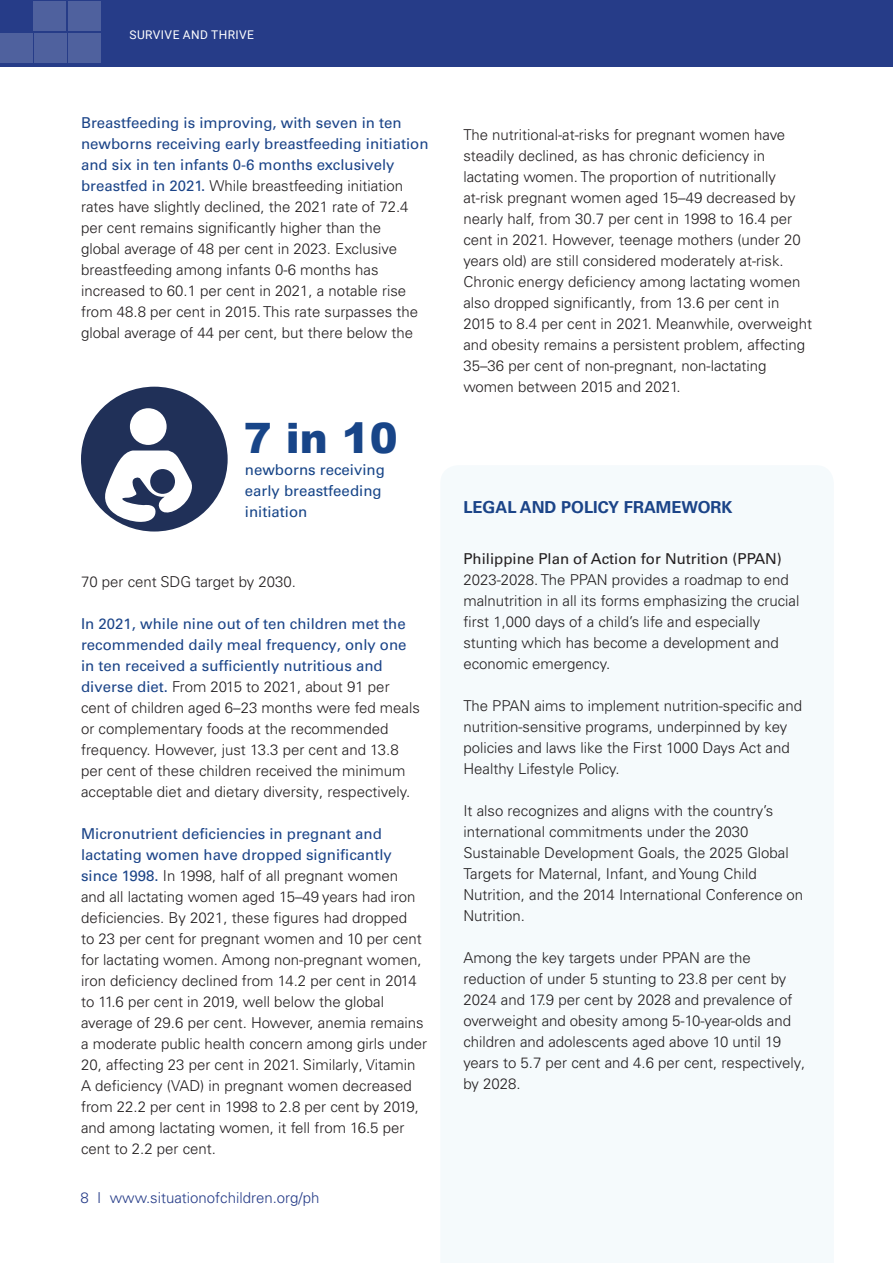
<style>
.page{position:relative;width:893px;height:1263px;background:#fff}
.page>*{position:absolute;margin:0;border:0;box-sizing:border-box;transform-origin:0 0}
.t1{font:900 42px "Arial";color:#184588}
.t2{font:700 16.5px "Univers LT Pro 65";color:#1b4488}
.t3{font:300 15px/21px "Univers LT Pro 45";color:#231f20}
.t4{font:15px/21px "Univers LT Pro 55 Roman";color:#1b4488}
.t5{font:15px/21px "Univers LT Pro 55 Roman";color:#174588}
.t6{font:15px "Univers LT Pro 55 Roman";color:#231f20}
.t7{font:300 15px "Univers LT Pro 45";color:#263c88}
.t8{font:12px "Roboto";letter-spacing:.035em;color:#fff}
.s1{font-family:"Univers LT Pro 55 Roman";font-weight:400;color:#1b4488}
</style>
<div class="page">
<div style="left:0;top:0;width:893px;height:67px;background:#263c88"></div>
<div style="left:68px;top:33px;width:33px;height:30px;background:#4f619e"></div>
<div style="left:34px;top:33px;width:33px;height:30px;background:#4f619e"></div>
<div style="left:0;top:33px;width:33px;height:30px;background:#4f619e"></div>
<div style="left:68px;top:1px;width:32px;height:30px;background:#4f619e"></div>
<div style="left:34px;top:1px;width:32px;height:30px;background:#4f619e"></div>
<div style="left:81px;top:387px;width:147px;height:144px;background:#203058;border-radius:50%"></div>
<div style="left:130px;top:408px;width:37px;height:37px;background:#fff;border-radius:50%"></div>
<svg style="left:98px;top:450px;width:97px;height:72px"></svg>
<p class="t8" style="left:129px;top:26px;width:126px">SURVIVE AND THRIVE</p>
<p class="t4" style="left:81px;top:112px;width:349px">Breastfeeding is improving, with seven in ten newborns receiving early breastfeeding initiation and six in ten infants 0-6 months exclusively</p>
<p class="t3" style="left:81px;top:175px;width:339px"><span class="s1">breastfed in 2021.</span> While breastfeeding initiation rates have slightly declined, the 2021 rate of 72.4 per cent remains significantly higher than the global average of 48 per cent in 2023. Exclusive breastfeeding among infants 0-6 months has increased to 60.1 per cent in 2021, a notable rise from 48.8 per cent in 2015. This rate surpasses the global average of 44 per cent, but there below the</p>
<h1 class="t1" style="left:244px;top:407px;width:155px">7 in 10</h1>
<p class="t5" style="left:245px;top:460px;width:142px">newborns receiving early breastfeeding initiation</p>
<p class="t3" style="left:81px;top:571px;width:217px">70 per cent SDG target by 2030.</p>
<p class="t4" style="left:81px;top:613px;width:327px;text-align:justify">In 2021, while nine out of ten children met the recommended daily meal frequency, only one in ten received a sufficiently nutritious and</p>
<p class="t3" style="left:81px;top:676px;width:340px"><span class="s1">diverse diet.</span> From 2015 to 2021, about 91 per cent of children aged 6–23 months were fed meals or complementary foods at the recommended frequency. However, just 13.3 per cent and 13.8 per cent of these children received the minimum acceptable diet and dietary diversity, respectively.</p>
<p class="t4" style="left:81px;top:823px;width:312px">Micronutrient deficiencies in pregnant and lactating women have dropped significantly</p>
<p class="t3" style="left:81px;top:865px;width:348px"><span class="s1">since 1998.</span> In 1998, half of all pregnant women<br>and all lactating women aged 15–49 years had iron deficiencies. By 2021, these figures had dropped<br>to 23 per cent for pregnant women and 10 per cent for lactating women. Among non-pregnant women, iron deficiency declined from 14.2 per cent in 2014 to 11.6 per cent in 2019, well below the global average of 29.6 per cent. However, anemia remains a moderate public health concern among girls under 20, affecting 23 per cent in 2021. Similarly, Vitamin A deficiency (VAD) in pregnant women decreased from 22.2 per cent in 1998 to 2.8 per cent by 2019, and among lactating women, it fell from 16.5 per cent to 2.2 per cent.</p>
<p class="t7" style="left:81px;top:1189px;width:240px">8 I www.situationofchildren.org/ph</p>
<p class="t3" style="left:463px;top:124px;width:350px">The nutritional-at-risks for pregnant women have steadily declined, as has chronic deficiency in lactating women. The proportion of nutritionally at-risk pregnant women aged 15–49 decreased by nearly half, from 30.7 per cent in 1998 to 16.4 per cent in 2021. However, teenage mothers (under 20 years old) are still considered moderately at-risk.<br>Chronic energy deficiency among lactating women also dropped significantly, from 13.6 per cent in 2015 to 8.4 per cent in 2021. Meanwhile, overweight and obesity remains a persistent problem, affecting 35–36 per cent of non-pregnant, non-lactating women between 2015 and 2021.</p>
<p class="t2" style="left:463px;top:497px;width:271px">LEGAL AND POLICY FRAMEWORK</p>
<p class="t6" style="left:463px;top:550px;width:320px">Philippine Plan of Action for Nutrition (PPAN)</p>
<p class="t3" style="left:463px;top:570px;width:337px">2023-2028. The PPAN provides a roadmap to end malnutrition in all its forms emphasizing the crucial first 1,000 days of a child’s life and especially stunting which has become a development and economic emergency.</p>
<p class="t3" style="left:463px;top:696px;width:340px">The PPAN aims to implement nutrition-specific and nutrition-sensitive programs, underpinned by key policies and laws like the First 1000 Days Act and Healthy Lifestyle Policy.</p>
<p class="t3" style="left:463px;top:801px;width:341px">It also recognizes and aligns with the country’s international commitments under the 2030<br>Sustainable Development Goals, the 2025 Global Targets for Maternal, Infant, and Young Child Nutrition, and the 2014 International Conference on Nutrition.</p>
<p class="t3" style="left:463px;top:948px;width:344px">Among the key targets under PPAN are the reduction of under 5 stunting to 23.8 per cent by 2024 and 17.9 per cent by 2028 and prevalence of overweight and obesity among 5-10-year-olds and children and adolescents aged above 10 until 19 years to 5.7 per cent and 4.6 per cent, respectively, by 2028.</p>
</div>
